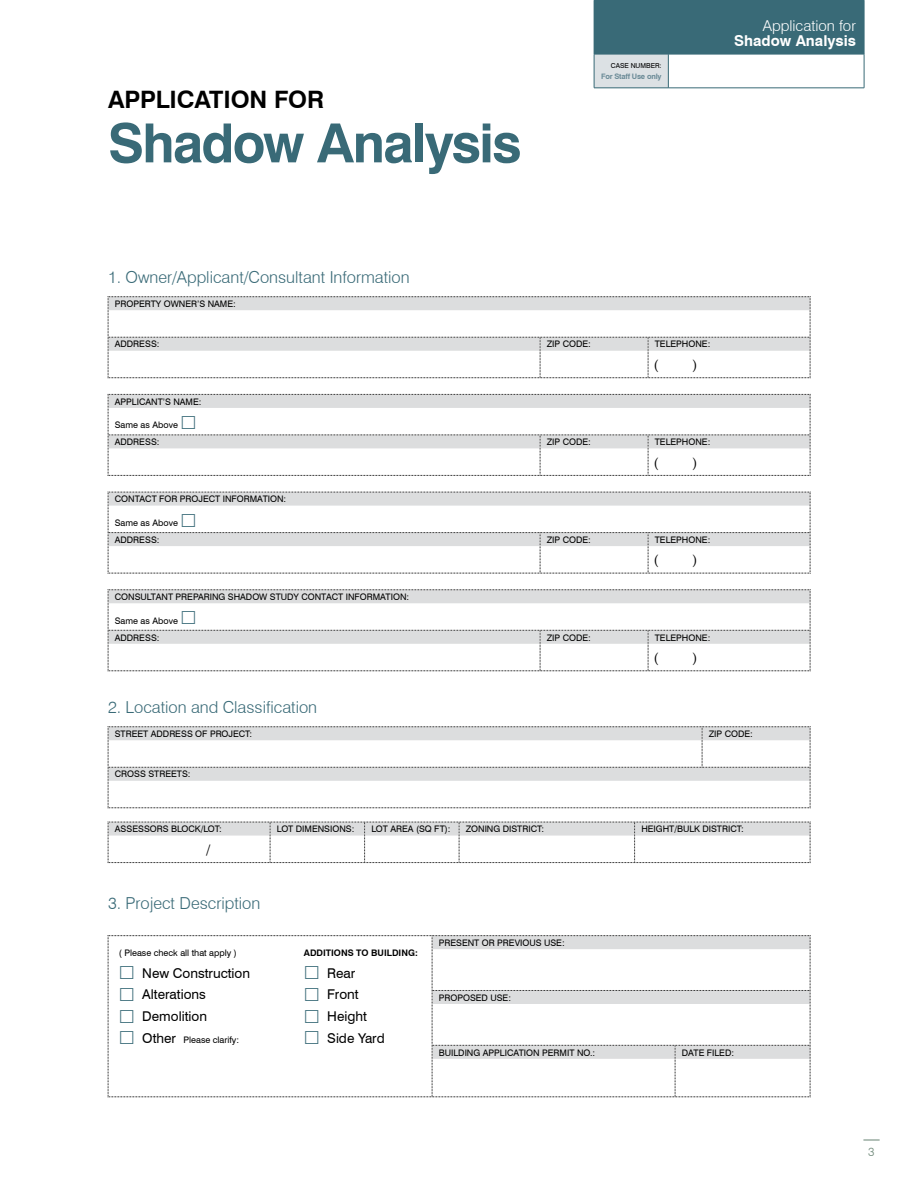
<style>
.page{position:relative;width:918px;height:1188px;background:#fff}
.page>*{position:absolute;margin:0;border:0;box-sizing:border-box;transform-origin:0 0}
.t1{font:700 54px "Swiss 721 BT";letter-spacing:-.035em;color:#396a77}
.t2{font:700 24px "Swiss 721 BT";letter-spacing:-.005em;color:#000}
.t3{font:300 16.5px "Swiss 721 BT";color:#396a77}
.t4{font:300 15px "Swiss 721 BT";color:#fff}
.t5{font:700 15px "Swiss 721 BT";color:#fff}
.t6{font:13.5px/21.6px "Swiss 721 BT";color:#000}
.t7{font:13.5px "Palatino Linotype";color:#000}
.t8{font:9px/16.8px "Swiss 721 BT";color:#000}
.t9{font:700 9px "Swiss 721 BT";color:#000}
.t10{font:700 7.5px "Swiss 721 BT";letter-spacing:-.025em;color:#6b8b97}
.t11{font:6.9px "Swiss 721 BT";color:#000}
.s1{font-size:13.5px}
</style>
<div class="page">
<hr style="left:0;top:0;width:1px;height:1188px;background:#ebecec">
<div style="left:594px;top:0;width:270px;height:54px;background:#396a77"></div>
<div style="left:594px;top:54px;width:74px;height:34px;background:#dce1e4"></div>
<hr style="left:864px;top:0;width:1px;height:54px;background:#396a77">
<hr style="left:594px;top:54px;width:1px;height:34px;background:#396a77">
<hr style="left:594px;top:54px;width:74px;height:1px;background:#396a77">
<hr style="left:594px;top:88px;width:74px;height:1px;background:#396a77">
<hr style="left:668px;top:54px;width:1px;height:34px;background:#396a77">
<hr style="left:668px;top:54px;width:196px;height:1px;background:#396a77">
<hr style="left:864px;top:54px;width:1px;height:34px;background:#396a77">
<hr style="left:668px;top:88px;width:196px;height:1px;background:#396a77">
<svg style="left:863px;top:1139px;width:17px;height:2px"></svg>
<svg style="left:108px;top:296px;width:703px;height:82px"></svg>
<svg style="left:108px;top:727px;width:703px;height:82px"></svg>
<svg style="left:108px;top:822px;width:703px;height:41px"></svg>
<svg style="left:108px;top:394px;width:703px;height:82px"></svg>
<svg style="left:108px;top:492px;width:703px;height:82px"></svg>
<svg style="left:108px;top:590px;width:703px;height:82px"></svg>
<svg style="left:108px;top:935px;width:703px;height:163px"></svg>
<h2 class="t2" style="left:108px;top:85px;width:218px">APPLICATION FOR</h2>
<h1 class="t1" style="left:108px;top:110px;width:415px">Shadow Analysis</h1>
<p class="t11" style="left:611px;top:62px;width:52px">CASE NUMBER:</p>
<p class="t10" style="left:601px;top:72px;width:62px">For Staff Use only</p>
<h3 class="t4" style="left:763px;top:17px;width:95px">Application for</h3>
<h3 class="t5" style="left:734px;top:32px;width:123px">Shadow Analysis</h3>
<h3 class="t3" style="left:108px;top:267px;width:303px">1. Owner/Applicant/Consultant Information</h3>
<p class="t8" style="left:115px;top:295px;width:122px">PROPERTY OWNER’S NAME:</p>
<p class="t8" style="left:115px;top:336px;width:46px">ADDRESS:</p>
<p class="t8" style="left:547px;top:336px;width:45px">ZIP CODE:</p>
<p class="t8" style="left:655px;top:336px;width:57px">TELEPHONE:</p>
<h3 class="t7" style="left:654px;top:355px;width:6px">(</h3>
<h3 class="t7" style="left:692px;top:355px;width:6px">)</h3>
<p class="t8" style="left:115px;top:393px;width:88px">APPLICANT’S NAME:</p>
<p class="t8" style="left:115px;top:417px;width:65px">Same as Above<br>ADDRESS:</p>
<p class="t8" style="left:547px;top:433px;width:45px">ZIP CODE:</p>
<p class="t8" style="left:655px;top:433px;width:57px">TELEPHONE:</p>
<h3 class="t7" style="left:654px;top:453px;width:6px">(</h3>
<h3 class="t7" style="left:692px;top:453px;width:6px">)</h3>
<p class="t8" style="left:115px;top:491px;width:173px">CONTACT FOR PROJECT INFORMATION:</p>
<p class="t8" style="left:115px;top:514px;width:65px">Same as Above<br>ADDRESS:</p>
<p class="t8" style="left:115px;top:588px;width:296px">CONSULTANT PREPARING SHADOW STUDY CONTACT INFORMATION:</p>
<p class="t8" style="left:115px;top:612px;width:65px">Same as Above<br>ADDRESS:</p>
<p class="t8" style="left:547px;top:531px;width:45px">ZIP CODE:</p>
<p class="t8" style="left:655px;top:531px;width:57px">TELEPHONE:</p>
<h3 class="t7" style="left:654px;top:550px;width:6px">(</h3>
<h3 class="t7" style="left:692px;top:550px;width:6px">)</h3>
<p class="t8" style="left:547px;top:629px;width:45px">ZIP CODE:</p>
<p class="t8" style="left:655px;top:629px;width:57px">TELEPHONE:</p>
<h3 class="t7" style="left:654px;top:648px;width:6px">(</h3>
<h3 class="t7" style="left:692px;top:648px;width:6px">)</h3>
<h3 class="t3" style="left:108px;top:697px;width:211px">2. Location and Classification</h3>
<p class="t8" style="left:115px;top:725px;width:139px">STREET ADDRESS OF PROJECT:</p>
<p class="t8" style="left:709px;top:725px;width:45px">ZIP CODE:</p>
<p class="t8" style="left:115px;top:766px;width:77px">CROSS STREETS:</p>
<p class="t8" style="left:115px;top:821px;width:108px">ASSESSORS BLOCK/LOT:</p>
<p class="t8" style="left:277px;top:821px;width:79px">LOT DIMENSIONS:</p>
<p class="t8" style="left:371px;top:821px;width:81px">LOT AREA (SQ FT):</p>
<p class="t8" style="left:466px;top:821px;width:80px">ZONING DISTRICT:</p>
<p class="t8" style="left:641px;top:821px;width:104px">HEIGHT/BULK DISTRICT:</p>
<h3 class="t7" style="left:206px;top:840px;width:6px">/</h3>
<h3 class="t3" style="left:108px;top:894px;width:154px">3. Project Description</h3>
<p class="t8" style="left:119px;top:945px;width:120px">( Please check all that apply )</p>
<h3 class="t6" style="left:142px;top:962px;width:109px">New Construction<br>Alterations<br>Demolition</h3>
<p class="t8" style="left:142px;top:1031px;width:98px"><span class="s1">Other</span> Please clarify:</p>
<p class="t9" style="left:304px;top:948px;width:115px">ADDITIONS TO BUILDING:</p>
<h3 class="t6" style="left:327px;top:962px;width:59px">Rear<br>Front<br>Height<br>Side Yard</h3>
<p class="t8" style="left:439px;top:934px;width:127px">PRESENT OR PREVIOUS USE:</p>
<p class="t8" style="left:439px;top:989px;width:74px">PROPOSED USE:</p>
<p class="t8" style="left:439px;top:1044px;width:158px">BUILDING APPLICATION PERMIT NO.:</p>
<p class="t8" style="left:682px;top:1044px;width:54px">DATE FILED:</p>
</div>
